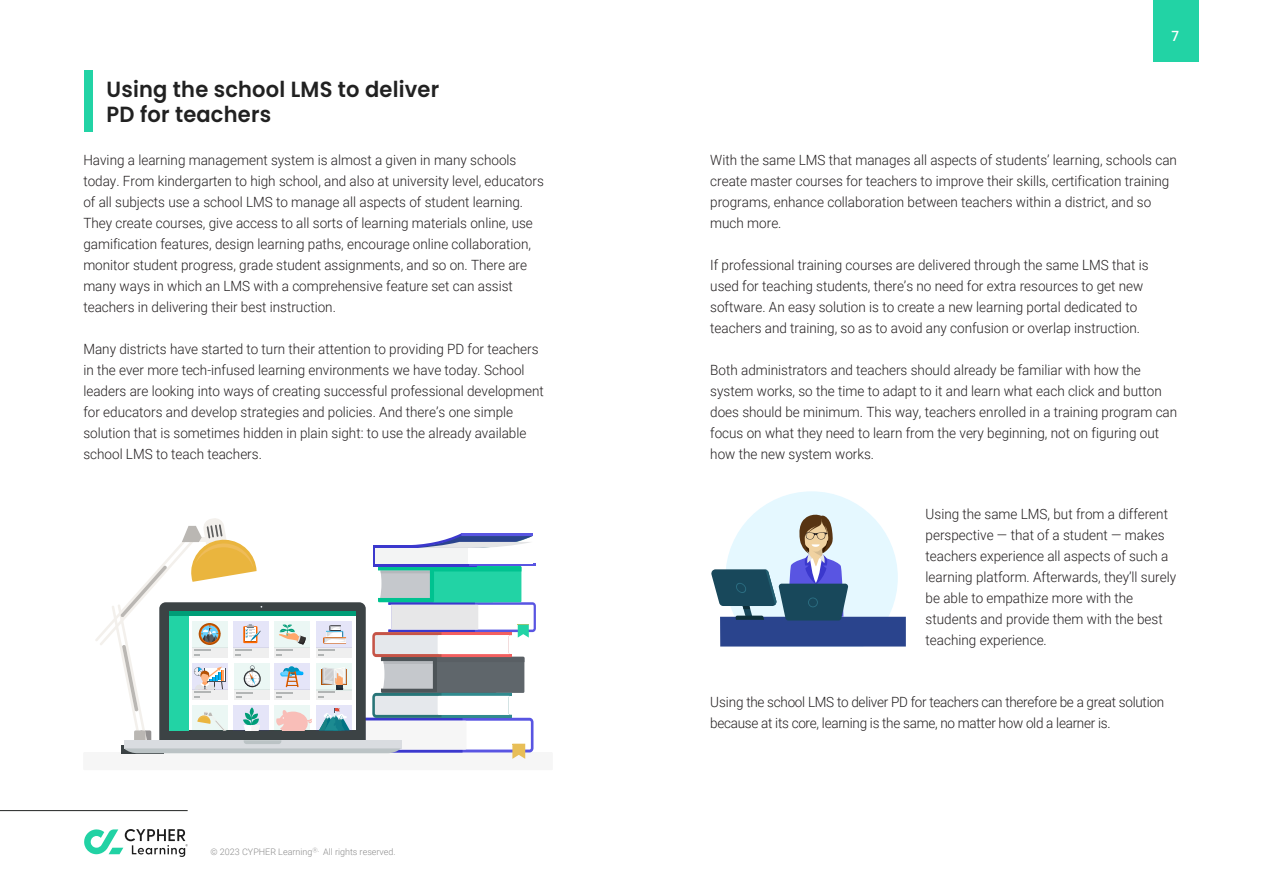
<style>
.page{position:relative;width:1263px;height:893px;background:#fff}
.page>*{position:absolute;margin:0;border:0;box-sizing:border-box;transform-origin:0 0}
.t1{font:600 21.9px/25.2px "Poppins";letter-spacing:.01em;color:#212121;scale:.96 1}
.t2{font:300 14.1px/21px "Roboto";color:#231f20;scale:.96 1}
.t3{font:300 14.1px/21px "Roboto";letter-spacing:-.02em;color:#231f20;scale:.96 1}
.t4{font:500 14.1px "Roboto";color:#fff;scale:.96 1}
.t5{font:300 9px "Roboto";color:#8c8c8c}
</style>
<div class="page">
<div style="left:83px;top:752px;width:470px;height:18px;background:#f6f6f6"></div>
<div style="left:725px;top:491px;width:173px;height:173px;background:#e5f8ff;border-radius:50%"></div>
<svg style="left:711px;top:514px;width:195px;height:132px"></svg>
<div style="left:722px;top:646px;width:177px;height:34px;background:#fff"></div>
<div style="left:1153px;top:0;width:45px;height:62px;background:#22d3a5"></div>
<div style="left:85px;top:71px;width:8px;height:61px;background:#22d3a5"></div>
<hr style="left:0;top:810px;width:188px;height:1px;background:#212322">
<svg style="left:84px;top:829px;width:104px;height:28px"></svg>
<svg style="left:95px;top:518px;width:441px;height:241px"></svg>
<h1 class="t1" style="left:107px;top:76px;width:348px">Using the school LMS to deliver<br>PD for teachers</h1>
<p class="t2" style="left:83px;top:149px;width:481px">Having a learning management system is almost a given in many schools today. From kindergarten to high school, and also at university level, educators of all subjects use a school LMS to manage all aspects of student learning.<br>They create courses, give access to all sorts of learning materials online, use gamification features, design learning paths, encourage online collaboration, monitor student progress, grade student assignments, and so on. There are many ways in which an LMS with a comprehensive feature set can assist teachers in delivering their best instruction.</p>
<p class="t2" style="left:83px;top:338px;width:481px">Many districts have started to turn their attention to providing PD for teachers in the ever more tech-infused learning environments we have today. School leaders are looking into ways of creating successful professional development for educators and develop strategies and policies. And there’s one simple solution that is sometimes hidden in plain sight: to use the already available school LMS to teach teachers.</p>
<p class="t5" style="left:211px;top:845px;width:187px">© 2023 CYPHER Learning<sup>Ⓡ.</sup> All rights reserved.</p>
<p class="t4" style="left:1171px;top:26px;width:9px">7</p>
<p class="t2" style="left:710px;top:149px;width:488px">With the same LMS that manages all aspects of students’ learning, schools can create master courses for teachers to improve their skills, certification training programs, enhance collaboration between teachers within a district, and so much more.</p>
<p class="t2" style="left:710px;top:254px;width:458px">If professional training courses are delivered through the same LMS that is used for teaching students, there’s no need for extra resources to get new software. An easy solution is to create a new learning portal dedicated to teachers and training, so as to avoid any confusion or overlap instruction.</p>
<p class="t2" style="left:710px;top:359px;width:488px">Both administrators and teachers should already be familiar with how the system works, so the time to adapt to it and learn what each click and button does should be minimum. This way, teachers enrolled in a training program can focus on what they need to learn from the very beginning, not on figuring out how the new system works.</p>
<p class="t2" style="left:926px;top:503px;width:262px">Using the same LMS, but from a different perspective — that of a student — makes teachers experience all aspects of such a learning platform. Afterwards, they’ll surely be able to empathize more with the students and provide them with the best teaching experience.</p>
<p class="t3" style="left:710px;top:690px;width:474px">Using the school LMS to deliver PD for teachers can therefore be a great solution because at its core, learning is the same, no matter how old a learner is.</p>
</div>
